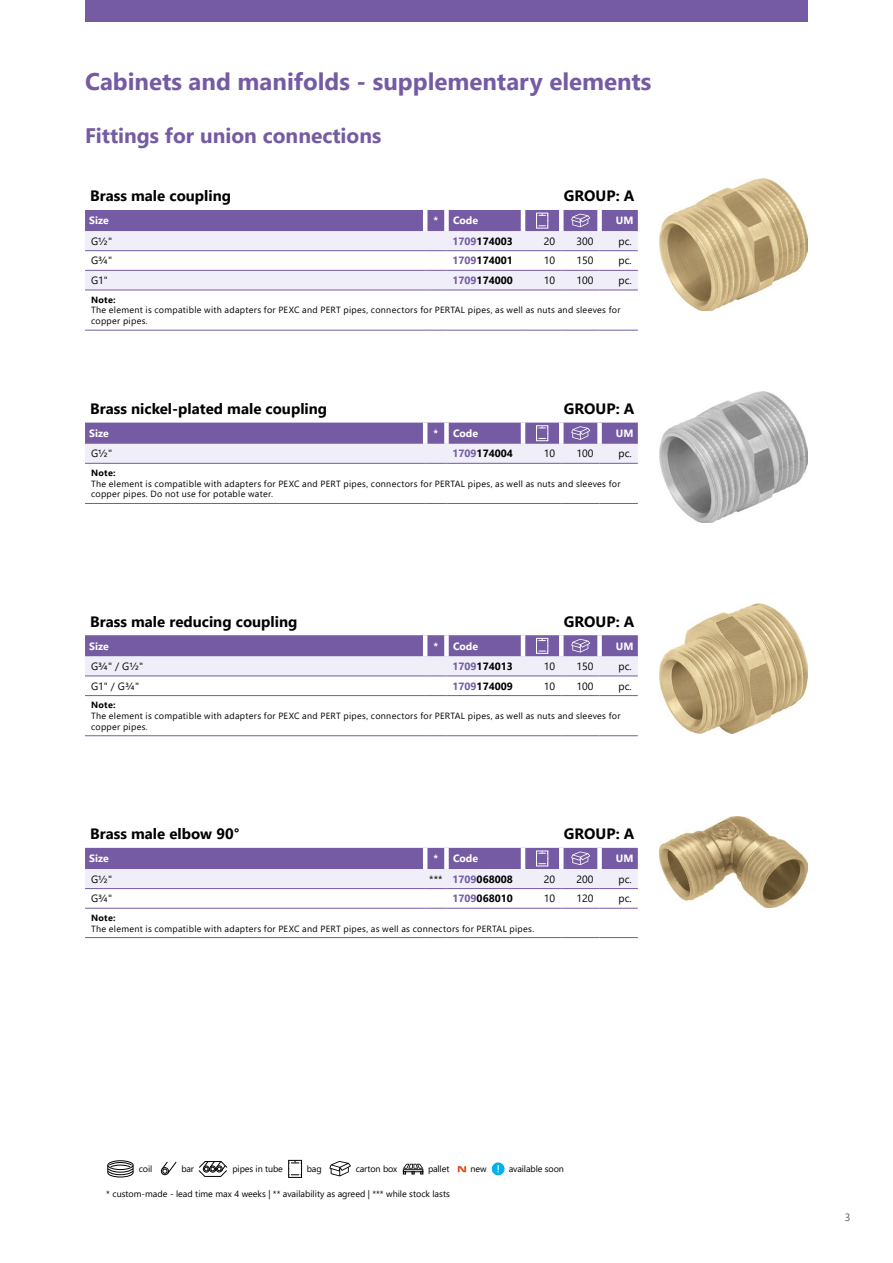
<style>
.page{position:relative;width:893px;height:1263px;background:#fff}
.page>*{position:absolute;margin:0;border:0;box-sizing:border-box;transform-origin:0 0}
.t1{font:700 24px "Segoe UI";color:#745ba3}
.t2{font:700 21px "Segoe UI";color:#745ba3}
.t3{font:700 15px "Segoe UI";color:#000}
.t4{font:10.5px "Segoe UI";color:#000}
.t5{font:700 10.5px "Segoe UI";color:#000}
.t6{font:700 10.5px "Segoe UI";color:#fff}
.t7{font:10.5px "Segoe UI";color:#575756}
.t8{font:9px/10.8px "Segoe UI";letter-spacing:.03em;color:#000}
.t9{font:9px "Segoe UI";color:#000}
.t10{font:9px "Segoe UI";letter-spacing:-.01em;color:#000}
.t11{font:700 9px "Segoe UI";letter-spacing:.03em;color:#000}
.s1{color:#745ba3}
.s2{font-weight:400}
</style>
<div class="page">
<div style="left:107px;top:1160px;width:26px;height:10px;border:1px solid #000;border-radius:50%"></div>
<svg style="left:107px;top:1162px;width:27px;height:16px"></svg>
<div style="left:161px;top:1167px;width:8px;height:8px;border:1px solid #000;border-radius:50%"></div>
<svg style="left:161px;top:1161px;width:16px;height:13px"></svg>
<svg style="left:198px;top:1161px;width:30px;height:16px"></svg>
<svg style="left:288px;top:1159px;width:14px;height:19px"></svg>
<svg style="left:329px;top:1161px;width:22px;height:15px"></svg>
<svg style="left:403px;top:1164px;width:20px;height:10px"></svg>
<svg style="left:458px;top:1166px;width:8px;height:6px"></svg>
<svg style="left:492px;top:1162px;width:12px;height:13px"></svg>
<div style="left:85px;top:0;width:723px;height:21px;background:#745ba3"></div>
<hr style="left:85px;top:330px;width:340px;height:1px;background:#745ba3">
<svg style="left:425px;top:330px;width:21px;height:1px"></svg>
<hr style="left:446px;top:330px;width:77px;height:1px;background:#745ba3">
<hr style="left:523px;top:330px;width:38px;height:1px;background:#745ba3">
<hr style="left:561px;top:330px;width:39px;height:1px;background:#745ba3">
<hr style="left:600px;top:330px;width:38px;height:1px;background:#745ba3">
<svg style="left:85px;top:210px;width:553px;height:81px"></svg>
<img style="left:659px;top:179px;width:149px;height:131px">
<hr style="left:85px;top:503px;width:340px;height:1px;background:#745ba3">
<svg style="left:425px;top:503px;width:21px;height:1px"></svg>
<hr style="left:446px;top:503px;width:77px;height:1px;background:#745ba3">
<hr style="left:523px;top:503px;width:38px;height:1px;background:#745ba3">
<hr style="left:561px;top:503px;width:39px;height:1px;background:#745ba3">
<hr style="left:600px;top:503px;width:38px;height:1px;background:#745ba3">
<svg style="left:85px;top:423px;width:553px;height:41px;background:#b2a4cd"></svg>
<img style="left:659px;top:391px;width:149px;height:132px">
<hr style="left:85px;top:695px;width:340px;height:1px;background:#745ba3">
<svg style="left:425px;top:695px;width:21px;height:1px"></svg>
<hr style="left:446px;top:695px;width:77px;height:1px;background:#745ba3">
<hr style="left:523px;top:695px;width:38px;height:1px;background:#745ba3">
<hr style="left:561px;top:695px;width:39px;height:1px;background:#745ba3">
<hr style="left:600px;top:695px;width:38px;height:1px;background:#745ba3">
<hr style="left:85px;top:735px;width:340px;height:1px;background:#745ba3">
<svg style="left:425px;top:735px;width:21px;height:1px"></svg>
<hr style="left:446px;top:735px;width:77px;height:1px;background:#745ba3">
<hr style="left:523px;top:735px;width:38px;height:1px;background:#745ba3">
<hr style="left:561px;top:735px;width:39px;height:1px;background:#745ba3">
<hr style="left:600px;top:735px;width:38px;height:1px;background:#745ba3">
<svg style="left:85px;top:635px;width:553px;height:42px;background:#b3a5cd"></svg>
<img style="left:659px;top:604px;width:149px;height:130px">
<hr style="left:85px;top:908px;width:340px;height:1px;background:#745ba3">
<svg style="left:425px;top:908px;width:21px;height:1px"></svg>
<hr style="left:446px;top:908px;width:77px;height:1px;background:#745ba3">
<hr style="left:523px;top:908px;width:38px;height:1px;background:#745ba3">
<hr style="left:561px;top:908px;width:39px;height:1px;background:#745ba3">
<hr style="left:600px;top:908px;width:38px;height:1px;background:#745ba3">
<hr style="left:85px;top:937px;width:340px;height:1px;background:#745ba3">
<svg style="left:425px;top:937px;width:21px;height:1px"></svg>
<hr style="left:446px;top:937px;width:77px;height:1px;background:#745ba3">
<hr style="left:523px;top:937px;width:38px;height:1px;background:#745ba3">
<hr style="left:561px;top:937px;width:39px;height:1px;background:#745ba3">
<hr style="left:600px;top:937px;width:38px;height:1px;background:#745ba3">
<svg style="left:85px;top:848px;width:553px;height:41px;background:#b1a3cd"></svg>
<img style="left:659px;top:816px;width:149px;height:92px">
<h1 class="t1" style="left:85px;top:59px;width:568px">Cabinets and manifolds - supplementary elements</h1>
<h2 class="t2" style="left:85px;top:116px;width:298px">Fittings for union connections</h2>
<h3 class="t3" style="left:90px;top:182px;width:142px">Brass male coupling</h3>
<h3 class="t3" style="left:564px;top:182px;width:72px">GROUP: A</h3>
<p class="t6" style="left:89px;top:211px;width:21px">Size</p>
<p class="t6" style="left:433px;top:211px;width:46px">* Code</p>
<p class="t6" style="left:616px;top:211px;width:19px">UM</p>
<p class="t4" style="left:91px;top:231px;width:23px">G½"</p>
<p class="t5" style="left:452px;top:231px;width:62px"><span class="s1">1709</span>174003</p>
<p class="t4" style="left:544px;top:231px;width:13px">20</p>
<p class="t4" style="left:577px;top:231px;width:18px">300</p>
<p class="t4" style="left:618px;top:231px;width:15px">pc.</p>
<p class="t4" style="left:91px;top:251px;width:23px">G¾"</p>
<p class="t5" style="left:452px;top:251px;width:62px"><span class="s1">1709</span>174001</p>
<p class="t4" style="left:544px;top:251px;width:13px">10</p>
<p class="t4" style="left:577px;top:251px;width:18px">150</p>
<p class="t4" style="left:618px;top:251px;width:15px">pc.</p>
<p class="t4" style="left:91px;top:270px;width:18px">G1"</p>
<p class="t5" style="left:452px;top:270px;width:62px"><span class="s1">1709</span>174000</p>
<p class="t4" style="left:544px;top:270px;width:13px">10</p>
<p class="t4" style="left:577px;top:270px;width:18px">100</p>
<p class="t4" style="left:618px;top:270px;width:15px">pc.</p>
<p class="t11" style="left:91px;top:291px;width:26px">Note:</p>
<p class="t8" style="left:91px;top:304px;width:531px">The element is compatible with adapters for PEXC and PERT pipes, connectors for PERTAL pipes, as well as nuts and sleeves for copper pipes.</p>
<h3 class="t3" style="left:90px;top:395px;width:239px">Brass nickel-plated male coupling</h3>
<h3 class="t3" style="left:564px;top:395px;width:72px">GROUP: A</h3>
<p class="t6" style="left:89px;top:423px;width:21px">Size</p>
<p class="t6" style="left:433px;top:423px;width:46px">* Code</p>
<p class="t6" style="left:616px;top:423px;width:19px">UM</p>
<p class="t4" style="left:91px;top:444px;width:23px">G½"</p>
<p class="t5" style="left:452px;top:444px;width:62px"><span class="s1">1709</span>174004</p>
<p class="t4" style="left:544px;top:444px;width:13px">10</p>
<p class="t4" style="left:577px;top:444px;width:18px">100</p>
<p class="t4" style="left:618px;top:444px;width:15px">pc.</p>
<p class="t11" style="left:91px;top:464px;width:26px">Note:</p>
<p class="t8" style="left:91px;top:477px;width:531px">The element is compatible with adapters for PEXC and PERT pipes, connectors for PERTAL pipes, as well as nuts and sleeves for copper pipes. Do not use for potable water.</p>
<h3 class="t3" style="left:90px;top:607px;width:209px">Brass male reducing coupling</h3>
<h3 class="t3" style="left:564px;top:607px;width:72px">GROUP: A</h3>
<p class="t6" style="left:89px;top:636px;width:21px">Size</p>
<p class="t6" style="left:433px;top:636px;width:46px">* Code</p>
<p class="t6" style="left:616px;top:636px;width:19px">UM</p>
<p class="t4" style="left:91px;top:656px;width:54px">G¾" / G½"</p>
<p class="t5" style="left:452px;top:656px;width:62px"><span class="s1">1709</span>174013</p>
<p class="t4" style="left:544px;top:656px;width:13px">10</p>
<p class="t4" style="left:577px;top:656px;width:18px">150</p>
<p class="t4" style="left:618px;top:656px;width:15px">pc.</p>
<p class="t4" style="left:91px;top:676px;width:50px">G1" / G¾"</p>
<p class="t5" style="left:452px;top:676px;width:62px"><span class="s1">1709</span>174009</p>
<p class="t4" style="left:544px;top:676px;width:13px">10</p>
<p class="t4" style="left:577px;top:676px;width:18px">100</p>
<p class="t4" style="left:618px;top:676px;width:15px">pc.</p>
<p class="t11" style="left:91px;top:696px;width:26px">Note:</p>
<p class="t8" style="left:91px;top:709px;width:531px">The element is compatible with adapters for PEXC and PERT pipes, connectors for PERTAL pipes, as well as nuts and sleeves for copper pipes.</p>
<h3 class="t3" style="left:90px;top:820px;width:151px">Brass male elbow 90°</h3>
<h3 class="t3" style="left:564px;top:820px;width:72px">GROUP: A</h3>
<p class="t6" style="left:89px;top:849px;width:21px">Size</p>
<p class="t6" style="left:433px;top:849px;width:46px">* Code</p>
<p class="t6" style="left:616px;top:849px;width:19px">UM</p>
<p class="t4" style="left:91px;top:869px;width:23px">G½"</p>
<p class="t5" style="left:429px;top:869px;width:85px"><span class="s2">***</span> <span class="s1">1709</span>068008</p>
<p class="t4" style="left:544px;top:869px;width:13px">20</p>
<p class="t4" style="left:577px;top:869px;width:18px">200</p>
<p class="t4" style="left:618px;top:869px;width:15px">pc.</p>
<p class="t4" style="left:91px;top:888px;width:23px">G¾"</p>
<p class="t5" style="left:452px;top:888px;width:62px"><span class="s1">1709</span>068010</p>
<p class="t4" style="left:544px;top:888px;width:13px">10</p>
<p class="t4" style="left:577px;top:888px;width:18px">120</p>
<p class="t4" style="left:618px;top:888px;width:15px">pc.</p>
<p class="t11" style="left:91px;top:909px;width:26px">Note:</p>
<p class="t8" style="left:91px;top:922px;width:445px">The element is compatible with adapters for PEXC and PERT pipes, as well as connectors for PERTAL pipes.</p>
<p class="t8" style="left:139px;top:1163px;width:15px">coil</p>
<p class="t8" style="left:181px;top:1163px;width:14px">bar</p>
<p class="t10" style="left:232px;top:1160px;width:52px">pipes in tube</p>
<p class="t8" style="left:307px;top:1163px;width:16px">bag</p>
<p class="t10" style="left:356px;top:1160px;width:43px">carton box</p>
<p class="t8" style="left:428px;top:1163px;width:23px">pallet</p>
<p class="t8" style="left:470px;top:1163px;width:18px">new</p>
<p class="t10" style="left:509px;top:1160px;width:57px">available soon</p>
<p class="t9" style="left:106px;top:1185px;width:345px">* custom-made - lead time max 4 weeks | ** availability as agreed | *** while stock lasts</p>
<p class="t7" style="left:845px;top:1207px;width:7px">3</p>
</div>
